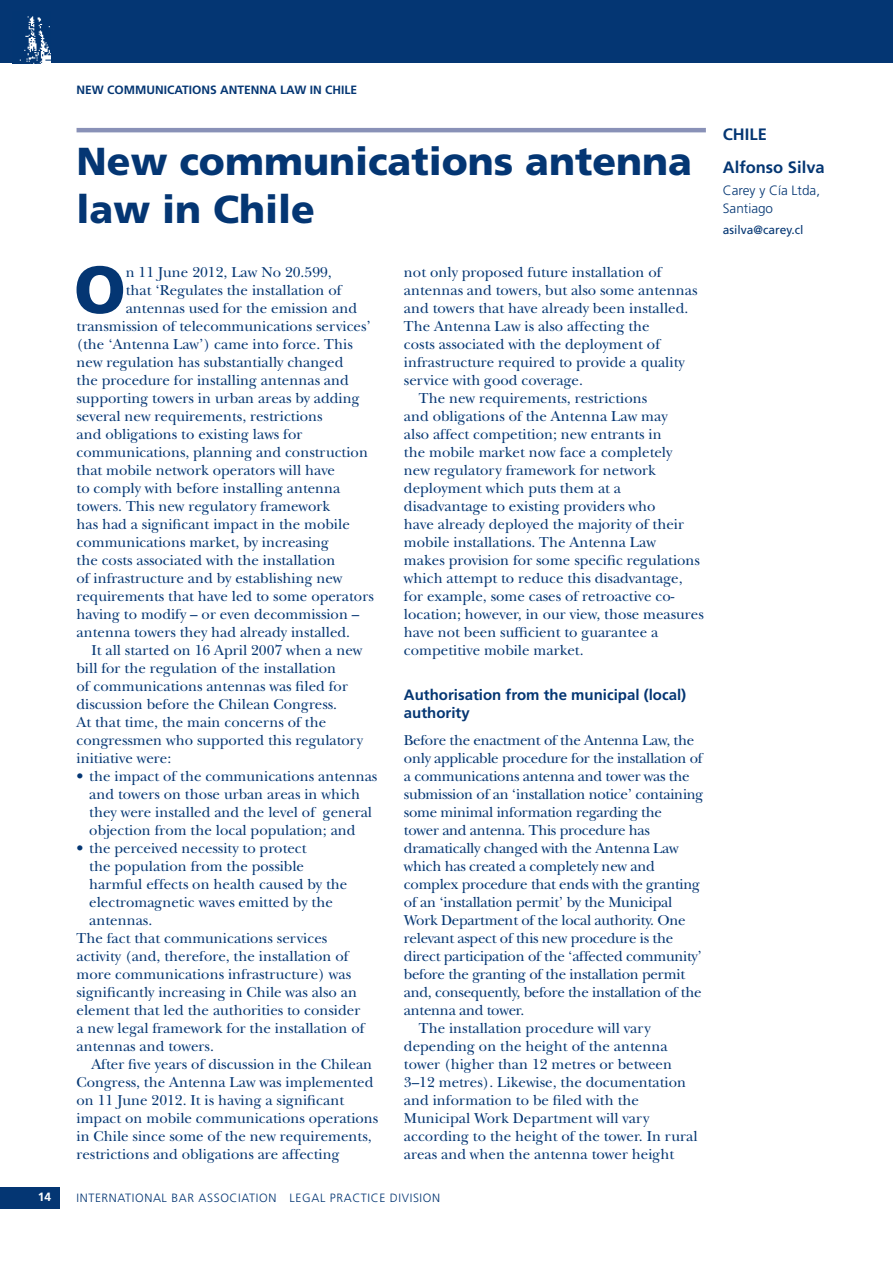
<style>
.page{position:relative;width:893px;height:1263px;background:#fff}
.page>*{position:absolute;margin:0;border:0;box-sizing:border-box;transform-origin:0 0}
.t1{font:900 66.6px "Frutiger";color:#043673}
.t2{font:900 39px/48px "Frutiger";color:#043673}
.t3{font:700 16.5px/32.2px "Frutiger";color:#043673}
.t4{font:15px/18px "New Baskerville";color:#043673;text-align:center}
.t5{font:15px "New Baskerville";letter-spacing:-.02em;color:#043673}
.t6{font:700 15px/18px "Frutiger";color:#043673}
.t7{font:300 13.5px/18px "Frutiger";color:#043673}
.t8{font:300 12px "Frutiger";letter-spacing:.05em;color:#043673}
.t9{font:700 12px "Frutiger";color:#043673}
.t10{font:12px "Frutiger";color:#043673}
.t11{font:700 12px "Frutiger";color:#fff}
</style>
<div class="page">
<div style="left:0;top:1187px;width:60px;height:21px;background:#043673"></div>
<div style="left:0;top:0;width:893px;height:63px;background:#043673"></div>
<img style="left:19px;top:16px;width:31px;height:47px">
<hr style="left:77px;top:128px;width:629px;height:4px;background:#8991b7">
<p class="t9" style="left:77px;top:83px;width:10px">New</p>
<p class="t9" style="left:107px;top:83px;width:28px">commu</p>
<p class="t9" style="left:155px;top:83px;width:202px">nications antenna law in Chile</p>
<h2 class="t2" style="left:77px;top:137px;width:617px">New communications antenna law in Chile</h2>
<h1 class="t1" style="left:74px;top:250px;width:48px">O</h1>
<p class="t4" style="left:126px;top:263px;width:208px">n 11 June 2012, Law No 20.599,</p>
<p class="t4" style="left:126px;top:281px;width:218px">that ‘Regulates the installation of</p>
<p class="t4" style="left:126px;top:299px;width:233px">antennas used for the emission and</p>
<p class="t4" style="left:77px;top:317px;width:296px">transmission of telecommunications services’</p>
<p class="t4" style="left:77px;top:335px;width:278px">(the ‘Antenna Law’) came into force. This</p>
<p class="t4" style="left:77px;top:353px;width:268px">new regulation has substantially changed</p>
<p class="t4" style="left:77px;top:371px;width:274px">the procedure for installing antennas and</p>
<p class="t4" style="left:77px;top:389px;width:285px">supporting towers in urban areas by adding</p>
<p class="t4" style="left:77px;top:407px;width:248px">several new requirements, restrictions</p>
<p class="t4" style="left:77px;top:425px;width:227px">and obligations to existing laws for</p>
<p class="t4" style="left:77px;top:443px;width:293px">communications, planning and construction</p>
<p class="t4" style="left:77px;top:461px;width:260px">that mobile network operators will have</p>
<p class="t4" style="left:77px;top:479px;width:265px">to comply with before installing antenna</p>
<p class="t4" style="left:77px;top:497px;width:255px">towers. This new regulatory framework</p>
<p class="t4" style="left:77px;top:515px;width:275px">has had a significant impact in the mobile</p>
<p class="t4" style="left:77px;top:533px;width:254px">communications market, by increasing</p>
<p class="t4" style="left:77px;top:551px;width:260px">the costs associated with the installation</p>
<p class="t4" style="left:77px;top:569px;width:267px">of infrastructure and by establishing new</p>
<p class="t4" style="left:77px;top:587px;width:299px">requirements that have led to some operators</p>
<p class="t4" style="left:77px;top:605px;width:284px">having to modify – or even decommission –</p>
<p class="t4" style="left:77px;top:623px;width:275px">antenna towers they had already installed.</p>
<p class="t4" style="left:91px;top:641px;width:273px">It all started on 16 April 2007 when a new</p>
<p class="t4" style="left:77px;top:659px;width:261px">bill for the regulation of the installation</p>
<p class="t4" style="left:77px;top:677px;width:273px">of communications antennas was filed for</p>
<p class="t4" style="left:77px;top:695px;width:262px">discussion before the Chilean Congress.</p>
<p class="t4" style="left:77px;top:713px;width:251px">At that time, the main concerns of the</p>
<p class="t4" style="left:77px;top:731px;width:288px">congressmen who supported this regulatory</p>
<p class="t4" style="left:77px;top:749px;width:96px">initiative were:</p>
<p class="t4" style="left:77px;top:767px;width:302px">• the impact of the communications antennas and towers on those urban areas in which they were installed and the level of general objection from the local population; and</p>
<p class="t4" style="left:77px;top:839px;width:232px">• the perceived necessity to protect</p>
<p class="t4" style="left:89px;top:857px;width:216px">the population from the possible</p>
<p class="t4" style="left:89px;top:875px;width:260px">harmful effects on health caused by the</p>
<p class="t4" style="left:89px;top:893px;width:245px">electromagnetic waves emitted by the</p>
<p class="t4" style="left:89px;top:911px;width:65px">antennas.</p>
<p class="t4" style="left:77px;top:929px;width:252px">The fact that communications services</p>
<p class="t4" style="left:77px;top:947px;width:274px">activity (and, therefore, the installation of</p>
<p class="t4" style="left:77px;top:965px;width:276px">more communications infrastructure) was</p>
<p class="t4" style="left:77px;top:983px;width:282px">significantly increasing in Chile was also an</p>
<p class="t4" style="left:77px;top:1001px;width:285px">element that led the authorities to consider</p>
<p class="t4" style="left:77px;top:1019px;width:290px">a new legal framework for the installation of</p>
<p class="t4" style="left:77px;top:1037px;width:139px">antennas and towers.</p>
<p class="t4" style="left:91px;top:1055px;width:282px">After five years of discussion in the Chilean</p>
<p class="t4" style="left:77px;top:1073px;width:298px">Congress, the Antenna Law was implemented</p>
<p class="t4" style="left:77px;top:1091px;width:269px">on 11 June 2012. It is having a significant</p>
<p class="t4" style="left:77px;top:1109px;width:303px">impact on mobile communications operations</p>
<p class="t4" style="left:77px;top:1127px;width:297px">in Chile since some of the new requirements,</p>
<p class="t4" style="left:77px;top:1145px;width:265px">restrictions and obligations are affecting</p>
<p class="t4" style="left:404px;top:263px;width:259px">not only proposed future installation of</p>
<p class="t4" style="left:404px;top:281px;width:295px">antennas and towers, but also some antennas</p>
<p class="t4" style="left:404px;top:299px;width:286px">and towers that have already been installed.</p>
<p class="t4" style="left:404px;top:317px;width:247px">The Antenna Law is also affecting the</p>
<p class="t4" style="left:404px;top:335px;width:258px">costs associated with the deployment of</p>
<p class="t4" style="left:404px;top:353px;width:282px">infrastructure required to provide a quality</p>
<p class="t4" style="left:404px;top:371px;width:180px">service with good coverage.</p>
<p class="t4" style="left:419px;top:389px;width:230px">The new requirements, restrictions</p>
<p class="t4" style="left:404px;top:407px;width:265px">and obligations of the Antenna Law may</p>
<p class="t4" style="left:404px;top:425px;width:259px">also affect competition; new entrants in</p>
<p class="t4" style="left:404px;top:443px;width:270px">the mobile market now face a completely</p>
<p class="t4" style="left:404px;top:461px;width:254px">new regulatory framework for network</p>
<p class="t4" style="left:404px;top:479px;width:219px">deployment which puts them at a</p>
<p class="t4" style="left:404px;top:497px;width:253px">disadvantage to existing providers who</p>
<p class="t4" style="left:404px;top:515px;width:282px">have already deployed the majority of their</p>
<p class="t4" style="left:404px;top:533px;width:254px">mobile installations. The Antenna Law</p>
<p class="t4" style="left:404px;top:551px;width:298px">makes provision for some specific regulations</p>
<p class="t4" style="left:404px;top:569px;width:280px">which attempt to reduce this disadvantage,</p>
<p class="t4" style="left:404px;top:587px;width:272px">for example, some cases of retroactive co-</p>
<p class="t4" style="left:404px;top:605px;width:301px">location; however, in our view, those measures</p>
<p class="t4" style="left:404px;top:623px;width:256px">have not been sufficient to guarantee a</p>
<p class="t4" style="left:404px;top:641px;width:181px">competitive mobile market.</p>
<p class="t6" style="left:404px;top:685px;width:284px">Authorisation from the municipal (local) authority</p>
<p class="t5" style="left:404px;top:731px;width:292px">Before the enactment of the Antenna Law, the</p>
<p class="t5" style="left:404px;top:749px;width:300px">only applicable procedure for the installation of</p>
<p class="t5" style="left:404px;top:767px;width:287px">a communications antenna and tower was the</p>
<p class="t5" style="left:404px;top:785px;width:301px">submission of an ‘installation notice’ containing</p>
<p class="t5" style="left:404px;top:803px;width:260px">some minimal information regarding the</p>
<p class="t5" style="left:404px;top:821px;width:247px">tower and antenna. This procedure has</p>
<p class="t5" style="left:404px;top:839px;width:276px">dramatically changed with the Antenna Law</p>
<p class="t5" style="left:404px;top:857px;width:252px">which has created a completely new and</p>
<p class="t5" style="left:404px;top:875px;width:298px">complex procedure that ends with the granting</p>
<p class="t5" style="left:404px;top:893px;width:270px">of an ‘installation permit’ by the Municipal</p>
<p class="t5" style="left:404px;top:911px;width:283px">Work Department of the local authority. One</p>
<p class="t5" style="left:404px;top:929px;width:271px">relevant aspect of this new procedure is the</p>
<p class="t5" style="left:404px;top:947px;width:300px">direct participation of the ‘affected community’</p>
<p class="t5" style="left:404px;top:965px;width:283px">before the granting of the installation permit</p>
<p class="t5" style="left:404px;top:983px;width:299px">and, consequently, before the installation of the</p>
<p class="t5" style="left:404px;top:1001px;width:122px">antenna and tower.</p>
<p class="t4" style="left:419px;top:1019px;width:233px">The installation procedure will vary</p>
<p class="t4" style="left:404px;top:1037px;width:265px">depending on the height of the antenna</p>
<p class="t4" style="left:404px;top:1055px;width:270px">tower (higher than 12 metres or between</p>
<p class="t4" style="left:404px;top:1073px;width:284px">3–12 metres). Likewise, the documentation</p>
<p class="t4" style="left:404px;top:1091px;width:236px">and information to be filed with the</p>
<p class="t4" style="left:404px;top:1109px;width:247px">Municipal Work Department will vary</p>
<p class="t4" style="left:404px;top:1127px;width:295px">according to the height of the tower. In rural</p>
<p class="t4" style="left:404px;top:1145px;width:272px">areas and when the antenna tower height</p>
<p class="t11" style="left:38px;top:1189px;width:15px">14</p>
<p class="t8" style="left:77px;top:1191px;width:365px">INTERNATIONAL BAR ASSOCIATION LEGAL PRACTICE DIVISION</p>
<p class="t3" style="left:723px;top:118px;width:103px">chile<br>Alfonso Silva</p>
<p class="t7" style="left:723px;top:181px;width:99px">CAREY Y CÍA LTDA,<br>SANTIAGO</p>
<p class="t10" style="left:723px;top:222px;width:82px">asilva@carey.cl</p>
</div>
